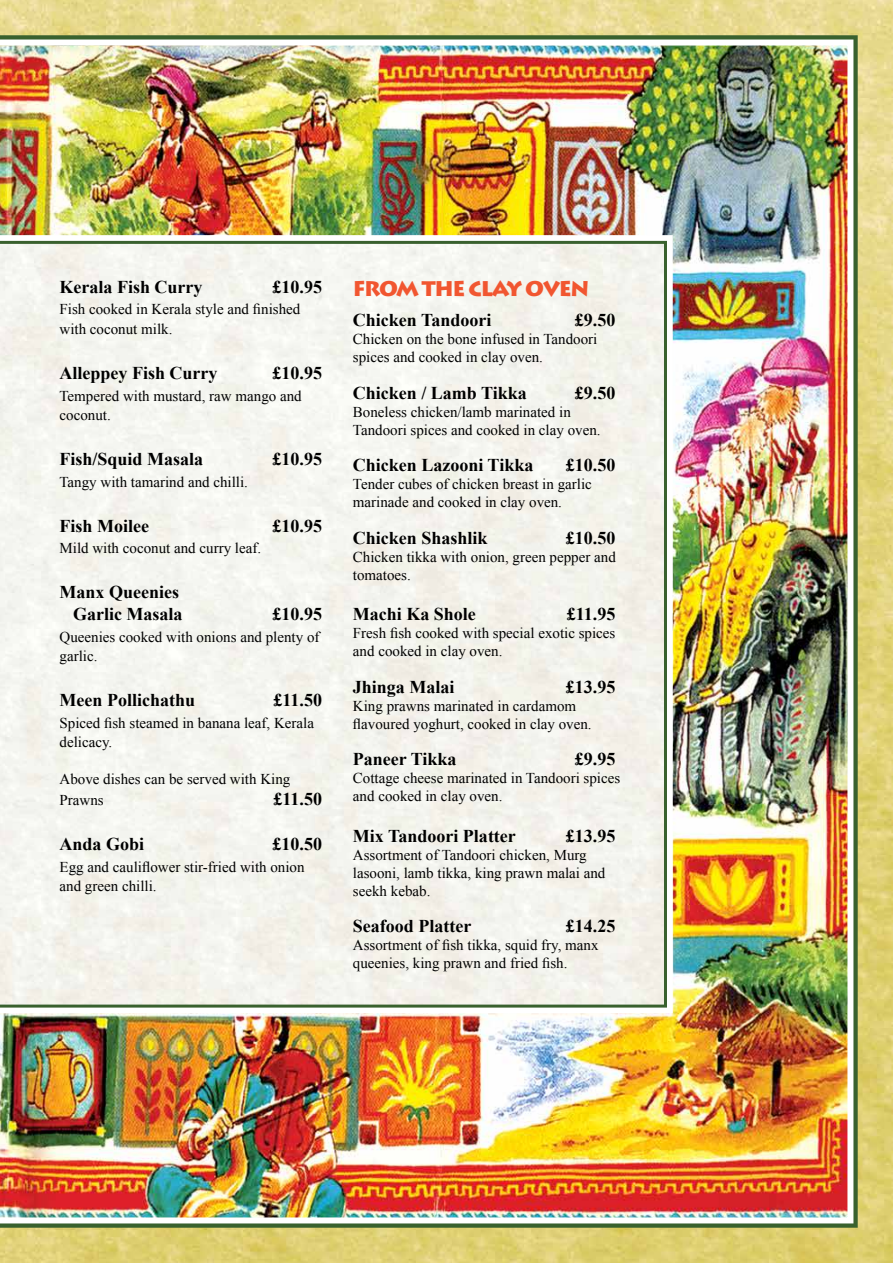
<style>
.page{position:relative;width:893px;height:1263px;background:#fff}
.page>*{position:absolute;margin:0;border:0;box-sizing:border-box;transform-origin:0 0}
.t1{font:900 21px "Lithos Pro";letter-spacing:-.06em;color:#f15630}
.t2{font:700 18px/21.6px "Times New Roman";color:#000;text-align:right}
.t3{font:15px/18px "Times New Roman";color:#000}
</style>
<div class="page">
<img style="left:0;top:0;width:893px;height:1263px">
<img style="left:0;top:40px;width:853px;height:1183px">
<svg style="left:0;top:235px;width:673px;height:778px"></svg>
<svg style="left:0;top:241px;width:667px;height:766px"></svg>
<p class="t2" style="left:60px;top:276px;width:144px">Kerala Fish Curry</p>
<p class="t2" style="left:273px;top:276px;width:51px">£10.95</p>
<p class="t3" style="left:60px;top:299px;width:242px;line-height:19.5px">Fish cooked in Kerala style and finished with coconut milk.</p>
<p class="t2" style="left:60px;top:362px;width:160px">Alleppey Fish Curry</p>
<p class="t2" style="left:273px;top:362px;width:51px">£10.95</p>
<p class="t3" style="left:60px;top:386px;width:244px;line-height:19.5px">Tempered with mustard, raw mango and coconut.</p>
<p class="t2" style="left:60px;top:448px;width:145px">Fish/Squid Masala</p>
<p class="t2" style="left:273px;top:448px;width:51px">£10.95</p>
<p class="t3" style="left:60px;top:472px;width:190px">Tangy with tamarind and chilli.</p>
<p class="t2" style="left:60px;top:515px;width:91px">Fish Moilee</p>
<p class="t2" style="left:273px;top:515px;width:51px">£10.95</p>
<p class="t3" style="left:60px;top:539px;width:203px">Mild with coconut and curry leaf.</p>
<p class="t2" style="left:60px;top:581px;width:124px">Manx Queenies<br>Garlic Masala</p>
<p class="t2" style="left:273px;top:603px;width:51px">£10.95</p>
<p class="t3" style="left:60px;top:627px;width:261px;line-height:19.5px">Queenies cooked with onions and plenty of garlic.</p>
<p class="t2" style="left:60px;top:689px;width:137px">Meen Pollichathu</p>
<p class="t2" style="left:274px;top:689px;width:50px">£11.50</p>
<p class="t3" style="left:60px;top:713px;width:256px;line-height:19.5px">Spiced fish steamed in banana leaf, Kerala delicacy.</p>
<p class="t3" style="left:60px;top:768px;width:232px;line-height:21.6px">Above dishes can be served with King<br>Prawns</p>
<p class="t2" style="left:274px;top:788px;width:50px">£11.50</p>
<p class="t2" style="left:60px;top:833px;width:86px">Anda Gobi</p>
<p class="t2" style="left:273px;top:833px;width:51px">£10.50</p>
<p class="t3" style="left:60px;top:857px;width:247px;line-height:19.5px">Egg and cauliflower stir-fried with onion and green chilli.</p>
<h1 class="t1" style="left:353px;top:275px;width:235px">F ROM THE CLAY OVEN</h1>
<p class="t2" style="left:353px;top:309px;width:140px">Chicken Tandoori</p>
<p class="t2" style="left:575px;top:309px;width:42px">£9.50</p>
<p class="t3" style="left:353px;top:330px;width:246px">Chicken on the bone infused in Tandoori spices and cooked in clay oven.</p>
<p class="t2" style="left:353px;top:382px;width:175px">Chicken / Lamb Tikka</p>
<p class="t2" style="left:575px;top:382px;width:42px">£9.50</p>
<p class="t3" style="left:353px;top:402px;width:249px">Boneless chicken/lamb marinated in<br>Tandoori spices and cooked in clay oven.</p>
<p class="t2" style="left:353px;top:454px;width:182px">Chicken Lazooni Tikka</p>
<p class="t2" style="left:566px;top:454px;width:51px">£10.50</p>
<p class="t3" style="left:353px;top:475px;width:240px">Tender cubes of chicken breast in garlic marinade and cooked in clay oven.</p>
<p class="t2" style="left:353px;top:526px;width:136px">Chicken Shashlik</p>
<p class="t2" style="left:566px;top:526px;width:51px">£10.50</p>
<p class="t3" style="left:353px;top:547px;width:264px">Chicken tikka with onion, green pepper and tomatoes.</p>
<p class="t2" style="left:353px;top:603px;width:125px">Machi Ka Shole</p>
<p class="t2" style="left:567px;top:603px;width:50px">£11.95</p>
<p class="t3" style="left:353px;top:624px;width:264px">Fresh fish cooked with special exotic spices and cooked in clay oven.</p>
<p class="t2" style="left:353px;top:676px;width:103px">Jhinga Malai</p>
<p class="t2" style="left:566px;top:676px;width:51px">£13.95</p>
<p class="t3" style="left:353px;top:696px;width:240px">King prawns marinated in cardamom flavoured yoghurt, cooked in clay oven.</p>
<p class="t2" style="left:353px;top:748px;width:105px">Paneer Tikka</p>
<p class="t2" style="left:575px;top:748px;width:42px">£9.95</p>
<p class="t3" style="left:353px;top:769px;width:269px">Cottage cheese marinated in Tandoori spices and cooked in clay oven.</p>
<p class="t2" style="left:353px;top:825px;width:165px">Mix Tandoori Platter</p>
<p class="t2" style="left:566px;top:825px;width:51px">£13.95</p>
<p class="t3" style="left:353px;top:846px;width:254px">Assortment of Tandoori chicken, Murg lasooni, lamb tikka, king prawn malai and seekh kebab.</p>
<p class="t2" style="left:353px;top:915px;width:120px">Seafood Platter</p>
<p class="t2" style="left:566px;top:915px;width:51px">£14.25</p>
<p class="t3" style="left:353px;top:936px;width:247px">Assortment of fish tikka, squid fry, manx queenies, king prawn and fried fish.</p>
</div>
